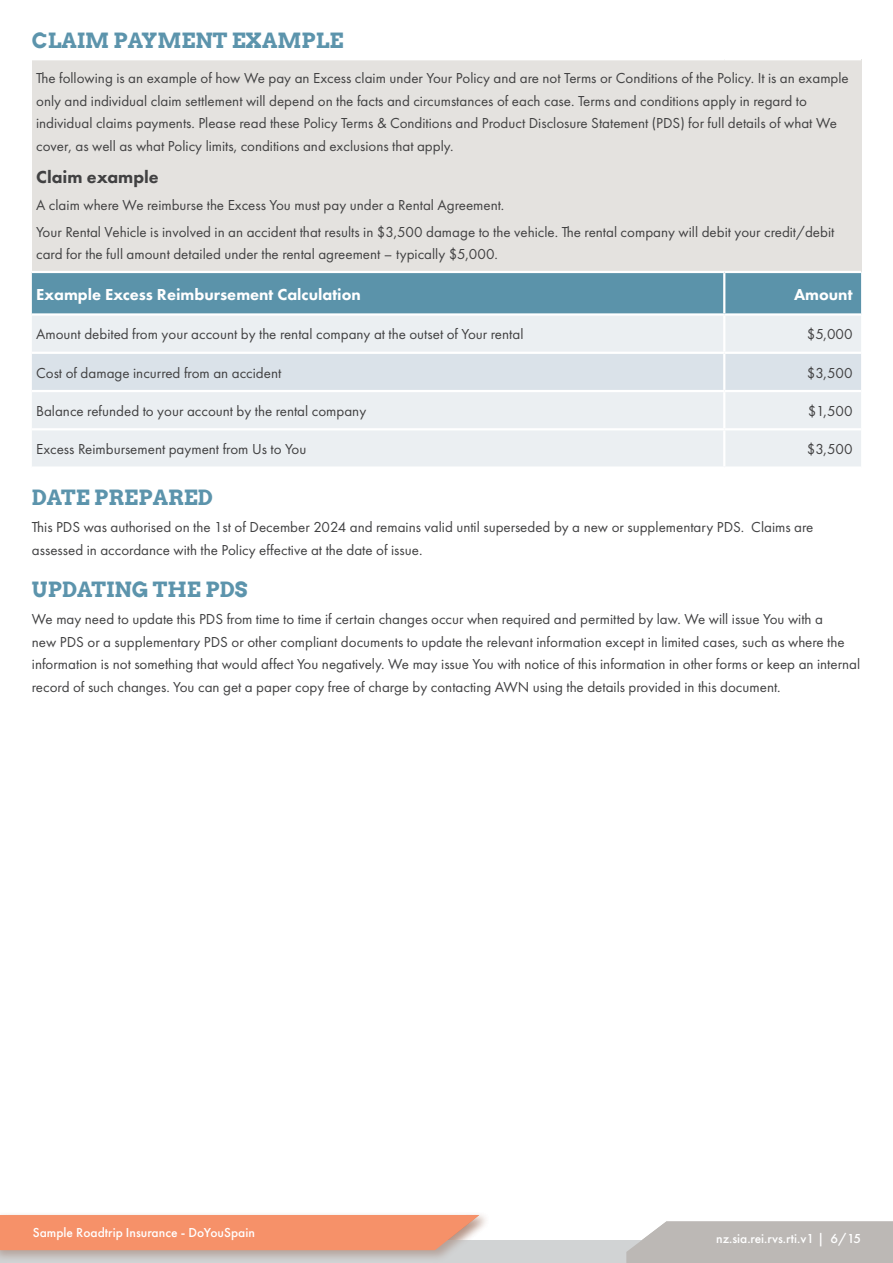
<style>
.page{position:relative;width:893px;height:1263px;background:#fff}
.page>*{position:absolute;margin:0;border:0;box-sizing:border-box;transform-origin:0 0}
.H2_Arvo{font:700 21px "Arvo";color:#5c94ac}
.t1{font:800 18px "Futura PT";color:#414142}
.Table_-_H1{font:800 16.5px "Futura PT";color:#fff}
.Body_Text{font:800 16.5px "Futura PT";color:#fff}
.Body_Text-2{font:15px/22.5px "Futura PT";color:#414142}
.t2{font:500 13.5px "Futura PT";color:#fff}
</style>
<div class="page">
<div style="left:0;top:1241px;width:893px;height:22px;background:#d1d3d4"></div>
<svg style="left:626px;top:1221px;width:267px;height:42px;background:#bfbbb9"></svg>
<div style="left:0;top:1211px;width:490px;height:52px;background:#814a32;opacity:.35"></div>
<div style="left:0;top:1215px;width:479px;height:35px;background:#f69169"></div>
<div style="left:32px;top:59px;width:829px;height:213px;background:#e4e2df"></div>
<div style="left:32px;top:273px;width:829px;height:40px;background:#5b93aa"></div>
<div style="left:32px;top:316px;width:829px;height:150px;background:#ebeff2"></div>
<div style="left:32px;top:354px;width:829px;height:36px;background:#dae2e9"></div>
<hr style="left:723px;top:273px;width:2px;height:40px;background:#fff">
<hr style="left:723px;top:316px;width:2px;height:36px;background:#fff">
<hr style="left:723px;top:354px;width:2px;height:36px;background:#fff">
<hr style="left:723px;top:392px;width:2px;height:36px;background:#fff">
<hr style="left:723px;top:430px;width:2px;height:36px;background:#fff">
<hr style="left:32px;top:428px;width:692px;height:2px;background:#fff">
<hr style="left:724px;top:428px;width:137px;height:2px;background:#fff">
<hr style="left:32px;top:58px;width:692px;height:2px;background:#fff">
<hr style="left:724px;top:58px;width:137px;height:2px;background:#fff">
<hr style="left:32px;top:271px;width:692px;height:2px;background:#fff">
<hr style="left:724px;top:271px;width:137px;height:2px;background:#fff">
<hr style="left:32px;top:352px;width:692px;height:2px;background:#fff">
<hr style="left:724px;top:352px;width:137px;height:2px;background:#fff">
<hr style="left:32px;top:390px;width:692px;height:2px;background:#fff">
<hr style="left:724px;top:390px;width:137px;height:2px;background:#fff">
<p class="H2_Arvo" style="left:32px;top:27px;width:313px">CLAIM PAYMENT EXAMPLE</p>
<p class="Body_Text-2" style="left:36px;top:67px;width:814px">The following is an example of how We pay an Excess claim under Your Policy and are not Terms or Conditions of the Policy. It is an example only and individual claim settlement will depend on the facts and circumstances of each case. Terms and conditions apply in regard to individual claims payments. Please read these Policy Terms &amp; Conditions and Product Disclosure Statement (PDS) for full details of what We cover, as well as what Policy limits, conditions and exclusions that apply.</p>
<h3 class="t1" style="left:36px;top:166px;width:124px">Claim example</h3>
<p class="Body_Text-2" style="left:36px;top:194px;width:470px">A claim where We reimburse the Excess You must pay under a Rental Agreement.</p>
<p class="Body_Text-2" style="left:36px;top:220px;width:800px">Your Rental Vehicle is involved in an accident that results in $3,500 damage to the vehicle. The rental company will debit your credit/debit card for the full amount detailed under the rental agreement – typically $5,000.</p>
<p class="Table_-_H1" style="left:36px;top:284px;width:326px">Example Excess Reimbursement Calculation</p>
<p class="Body_Text" style="left:794px;top:284px;width:60px">Amount</p>
<p class="Body_Text-2" style="left:36px;top:323px;width:489px">Amount debited from your account by the rental company at the outset of Your rental</p>
<p class="Body_Text-2" style="left:807px;top:323px;width:47px">$5,000</p>
<p class="Body_Text-2" style="left:36px;top:361px;width:247px">Cost of damage incurred from an accident</p>
<p class="Body_Text-2" style="left:807px;top:361px;width:47px">$3,500</p>
<p class="Body_Text-2" style="left:36px;top:400px;width:332px">Balance refunded to your account by the rental company</p>
<p class="Body_Text-2" style="left:808px;top:400px;width:46px">$1,500</p>
<p class="Body_Text-2" style="left:36px;top:438px;width:272px">Excess Reimbursement payment from Us to You</p>
<p class="Body_Text-2" style="left:807px;top:438px;width:47px">$3,500</p>
<p class="H2_Arvo" style="left:32px;top:485px;width:183px">DATE PREPARED</p>
<p class="Body_Text-2" style="left:32px;top:516px;width:783px">This PDS was authorised on the 1st of December 2024 and remains valid until superseded by a new or supplementary PDS. Claims are assessed in accordance with the Policy effective at the date of issue.</p>
<p class="H2_Arvo" style="left:32px;top:577px;width:217px">UPDATING THE PDS</p>
<p class="Body_Text-2" style="left:32px;top:608px;width:830px">We may need to update this PDS from time to time if certain changes occur when required and permitted by law. We will issue You with a<br>new PDS or a supplementary PDS or other compliant documents to update the relevant information except in limited cases, such as where the information is not something that would affect You negatively. We may issue You with notice of this information in other forms or keep an internal record of such changes. You can get a paper copy free of charge by contacting AWN using the details provided in this document.</p>
<p class="t2" style="left:33px;top:1224px;width:224px">Sample Roadtrip Insurance - DoYouSpain</p>
<p class="t2" style="left:707px;top:1230px;width:155px">aus.awn.ll.mbi inc.v1 | 1/1</p>
<p class="t2" style="left:716px;top:1230px;width:146px">nz.sia.rei.rvs.rti.v1 | 6/15</p>
</div>
